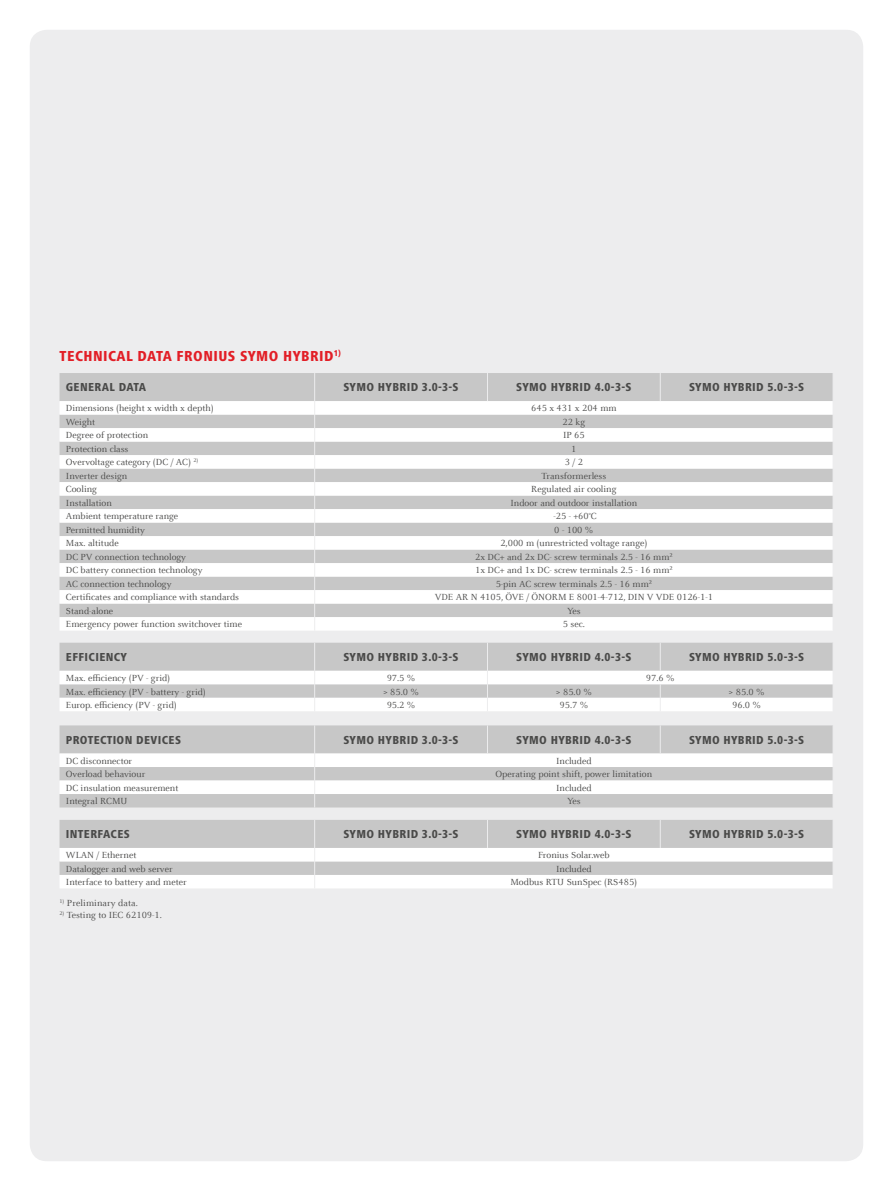
<style>
.page{position:relative;width:893px;height:1191px;background:#fff}
.page>*{position:absolute;margin:0;border:0;box-sizing:border-box;transform-origin:0 0}
.t1{font:800 condensed 15px "Frutiger Next LTW1 G";letter-spacing:.03em;color:#e21e26}
.t2{font:800 condensed 12px "Frutiger Next LTW1 G";letter-spacing:.03em;color:#4a4a49}
.t3{font:9.75px "Celeste Offc Pro";color:#4a4a49}
</style>
<div class="page">
<div style="left:30px;top:30px;width:833px;height:1131px;background:#ededee;border-radius:17px"></div>
<div style="left:60px;top:373px;width:773px;height:28px;background:#c7c7c7"></div>
<svg style="left:60px;top:401px;width:773px;height:229px;background:#e4e4e4"></svg>
<svg style="left:487px;top:373px;width:1px;height:28px"></svg>
<svg style="left:660px;top:373px;width:1px;height:28px"></svg>
<svg style="left:314px;top:373px;width:1px;height:257px"></svg>
<svg style="left:60px;top:642px;width:773px;height:69px;background:#ddd"></svg>
<svg style="left:60px;top:820px;width:773px;height:68px;background:#ddd"></svg>
<svg style="left:60px;top:725px;width:773px;height:82px;background:#d9d9d9"></svg>
<h1 class="t1" style="left:60px;top:347px;width:134px">TECHNICAL DATA FRONIUS</h1>
<h1 class="t1" style="left:240px;top:347px;width:19px">SYMO</h1>
<h1 class="t1" style="left:283px;top:347px;width:60px">HYBRID <sup>1)</sup></h1>
<p class="t2" style="left:66px;top:380px;width:82px">GENERAL DATA</p>
<p class="t2" style="left:343px;top:380px;width:117px">SYMO HYBRID 3.0-3-S</p>
<p class="t2" style="left:516px;top:380px;width:117px">SYMO HYBRID 4.0-3-S</p>
<p class="t2" style="left:689px;top:380px;width:117px">SYMO HYBRID 5.0-3-S</p>
<p class="t3" style="left:66px;top:402px;width:149px">Dimensions (height x width x depth)</p>
<p class="t3" style="left:531px;top:402px;width:87px">645 x 431 x 204 mm</p>
<p class="t3" style="left:66px;top:416px;width:31px">Weight</p>
<p class="t3" style="left:562px;top:416px;width:24px">22 kg</p>
<p class="t3" style="left:66px;top:429px;width:84px">Degree of protection</p>
<p class="t3" style="left:563px;top:429px;width:23px">IP 65</p>
<p class="t3" style="left:66px;top:443px;width:64px">Protection class</p>
<p class="t3" style="left:571px;top:443px;width:7px">1</p>
<p class="t3" style="left:66px;top:456px;width:134px">Overvoltage category (DC / AC) <sup>2)</sup></p>
<p class="t3" style="left:565px;top:456px;width:20px">3 / 2</p>
<p class="t3" style="left:66px;top:470px;width:63px">Inverter design</p>
<p class="t3" style="left:541px;top:470px;width:66px">Transformerless</p>
<p class="t3" style="left:66px;top:483px;width:33px">Cooling</p>
<p class="t3" style="left:531px;top:483px;width:87px">Regulated air cooling</p>
<p class="t3" style="left:66px;top:497px;width:47px">Installation</p>
<p class="t3" style="left:510px;top:497px;width:128px">Indoor and outdoor installation</p>
<p class="t3" style="left:66px;top:510px;width:114px">Ambient temperature range</p>
<p class="t3" style="left:553px;top:510px;width:45px">-25 - +60°C</p>
<p class="t3" style="left:66px;top:524px;width:81px">Permitted humidity</p>
<p class="t3" style="left:554px;top:524px;width:41px">0 - 100 %</p>
<p class="t3" style="left:66px;top:537px;width:54px">Max. altitude</p>
<p class="t3" style="left:500px;top:537px;width:149px">2,000 m (unrestricted voltage range)</p>
<p class="t3" style="left:66px;top:551px;width:122px">DC PV connection technology</p>
<p class="t3" style="left:475px;top:551px;width:199px">2x DC+ and 2x DC- screw terminals 2.5 - 16 mm²</p>
<p class="t3" style="left:66px;top:564px;width:138px">DC battery connection technology</p>
<p class="t3" style="left:475px;top:564px;width:199px">1x DC+ and 1x DC- screw terminals 2.5 - 16 mm²</p>
<p class="t3" style="left:66px;top:578px;width:107px">AC connection technology</p>
<p class="t3" style="left:496px;top:578px;width:158px">5-pin AC screw terminals 2.5 - 16 mm²</p>
<p class="t3" style="left:66px;top:591px;width:175px">Certificates and compliance with standards</p>
<p class="t3" style="left:435px;top:591px;width:280px">VDE AR N 4105, ÖVE / ÖNORM E 8001-4-712, DIN V VDE 0126-1-1</p>
<p class="t3" style="left:66px;top:605px;width:49px">Stand-alone</p>
<p class="t3" style="left:567px;top:605px;width:15px">Yes</p>
<p class="t3" style="left:66px;top:618px;width:178px">Emergency power function switchover time</p>
<p class="t3" style="left:563px;top:618px;width:24px">5 sec.</p>
<p class="t2" style="left:66px;top:650px;width:63px">EFFICIENCY</p>
<p class="t2" style="left:343px;top:650px;width:117px">SYMO HYBRID 3.0-3-S</p>
<p class="t2" style="left:516px;top:650px;width:117px">SYMO HYBRID 4.0-3-S</p>
<p class="t2" style="left:689px;top:650px;width:117px">SYMO HYBRID 5.0-3-S</p>
<p class="t3" style="left:66px;top:672px;width:106px">Max. efficiency (PV - grid)</p>
<p class="t3" style="left:387px;top:672px;width:30px">97.5 %</p>
<p class="t3" style="left:646px;top:672px;width:30px">97.6 %</p>
<p class="t3" style="left:66px;top:685px;width:141px">Max. efficiency (PV - battery - grid)</p>
<p class="t3" style="left:383px;top:685px;width:38px">&gt; 85.0 %</p>
<p class="t3" style="left:556px;top:685px;width:38px">&gt; 85.0 %</p>
<p class="t3" style="left:729px;top:685px;width:38px">&gt; 85.0 %</p>
<p class="t3" style="left:66px;top:699px;width:112px">Europ. efficiency (PV - grid)</p>
<p class="t3" style="left:387px;top:699px;width:30px">95.2 %</p>
<p class="t3" style="left:559px;top:699px;width:30px">95.7 %</p>
<p class="t3" style="left:732px;top:699px;width:30px">96.0 %</p>
<p class="t2" style="left:66px;top:733px;width:117px">PROTECTION DEVICES</p>
<p class="t2" style="left:343px;top:733px;width:117px">SYMO HYBRID 3.0-3-S</p>
<p class="t2" style="left:516px;top:733px;width:117px">SYMO HYBRID 4.0-3-S</p>
<p class="t2" style="left:689px;top:733px;width:117px">SYMO HYBRID 5.0-3-S</p>
<p class="t3" style="left:66px;top:755px;width:68px">DC disconnector</p>
<p class="t3" style="left:556px;top:755px;width:37px">Included</p>
<p class="t3" style="left:66px;top:768px;width:81px">Overload behaviour</p>
<p class="t3" style="left:496px;top:768px;width:158px">Operating point shift, power limitation</p>
<p class="t3" style="left:66px;top:782px;width:114px">DC insulation measurement</p>
<p class="t3" style="left:556px;top:782px;width:37px">Included</p>
<p class="t3" style="left:66px;top:795px;width:63px">Integral RCMU</p>
<p class="t3" style="left:567px;top:795px;width:15px">Yes</p>
<p class="t2" style="left:66px;top:827px;width:65px">INTERFACES</p>
<p class="t2" style="left:343px;top:827px;width:117px">SYMO HYBRID 3.0-3-S</p>
<p class="t2" style="left:516px;top:827px;width:117px">SYMO HYBRID 4.0-3-S</p>
<p class="t2" style="left:689px;top:827px;width:117px">SYMO HYBRID 5.0-3-S</p>
<p class="t3" style="left:66px;top:849px;width:72px">WLAN / Ethernet</p>
<p class="t3" style="left:538px;top:849px;width:73px">Fronius Solar.web</p>
<p class="t3" style="left:66px;top:862px;width:108px">Datalogger and web server</p>
<p class="t3" style="left:556px;top:862px;width:37px">Included</p>
<p class="t3" style="left:66px;top:876px;width:122px">Interface to battery and meter</p>
<p class="t3" style="left:510px;top:876px;width:128px">Modbus RTU SunSpec (RS485)</p>
<p class="t3" style="left:60px;top:897px;width:80px"><sup>1)</sup> Preliminary data.</p>
<p class="t3" style="left:60px;top:909px;width:104px"><sup>2)</sup> Testing to IEC 62109-1.</p>
</div>
